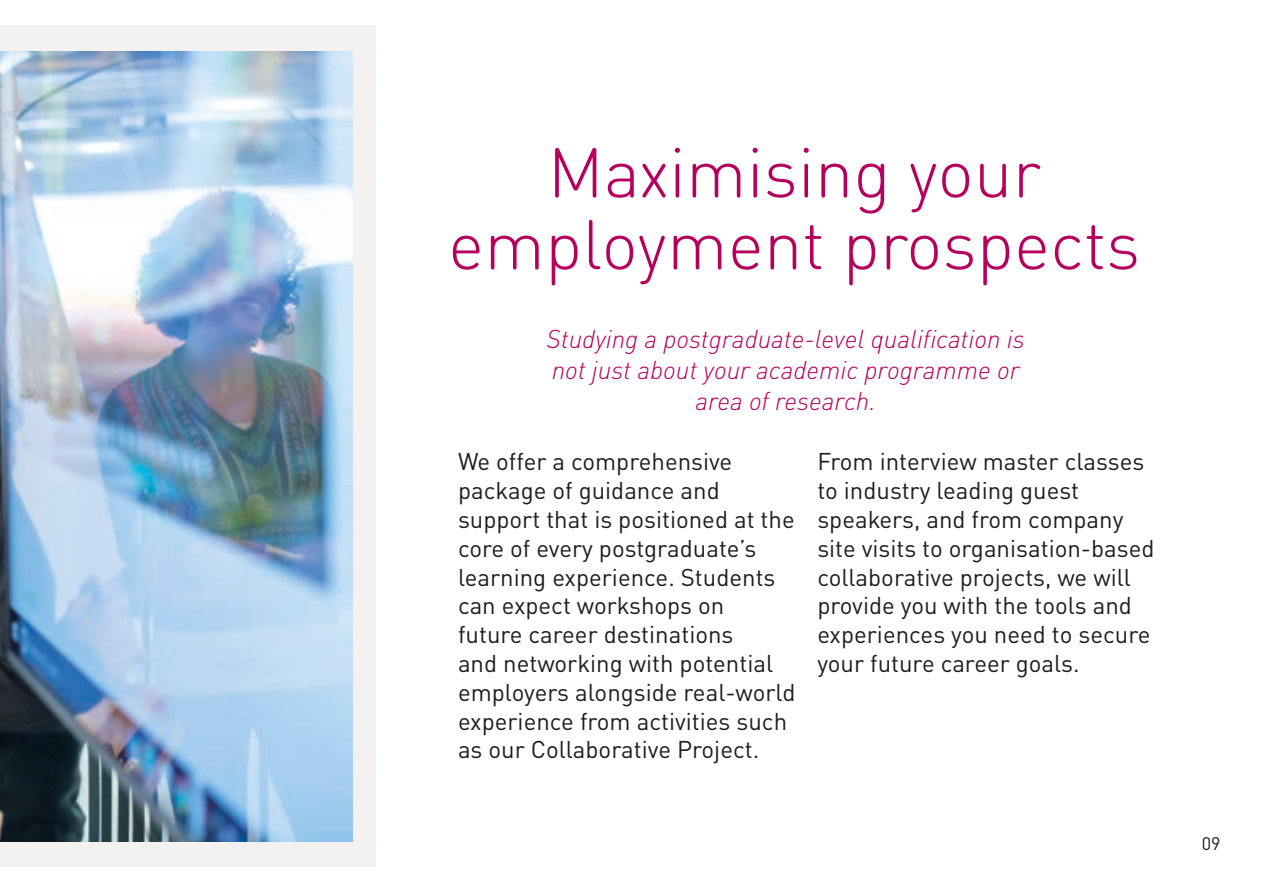
<style>
.page{position:relative;width:1263px;height:893px;background:#fff}
.page>*{position:absolute;margin:0;border:0;box-sizing:border-box;transform-origin:0 0}
.t1{font:300 69px/72px "DIN Round OT";color:#b7005d;text-align:center}
.Para{font:italic 300 25.5px/30.6px "DINOT";color:#b7005d;text-align:center}
.Body_copy{font:24px/28.8px "DINOT";color:#1d1d1b}
.t2{font:18px "DINOT";color:#1d1d1b}
</style>
<div class="page">
<div style="left:0;top:26px;width:376px;height:841px;background:#f4f2f0"></div>
<img style="left:0;top:51px;width:353px;height:791px">
<p class="t1" style="left:448px;top:136px;width:694px">Maximising your employment prospects</p>
<p class="Para" style="left:546px;top:324px;width:480px">Studying a postgraduate-level qualification is not just about your academic programme or area of research.</p>
<p class="Body_copy" style="left:458px;top:447px;width:339px">We offer a comprehensive package of guidance and support that is positioned at the core of every postgraduate’s learning experience. Students can expect workshops on<br>future career destinations<br>and networking with potential employers alongside real-world experience from activities such as our Collaborative Project.</p>
<p class="Body_copy" style="left:817px;top:447px;width:339px">From interview master classes to industry leading guest speakers, and from company site visits to organisation-based collaborative projects, we will provide you with the tools and experiences you need to secure your future career goals.</p>
<p class="t2" style="left:1202px;top:833px;width:20px">09</p>
</div>
